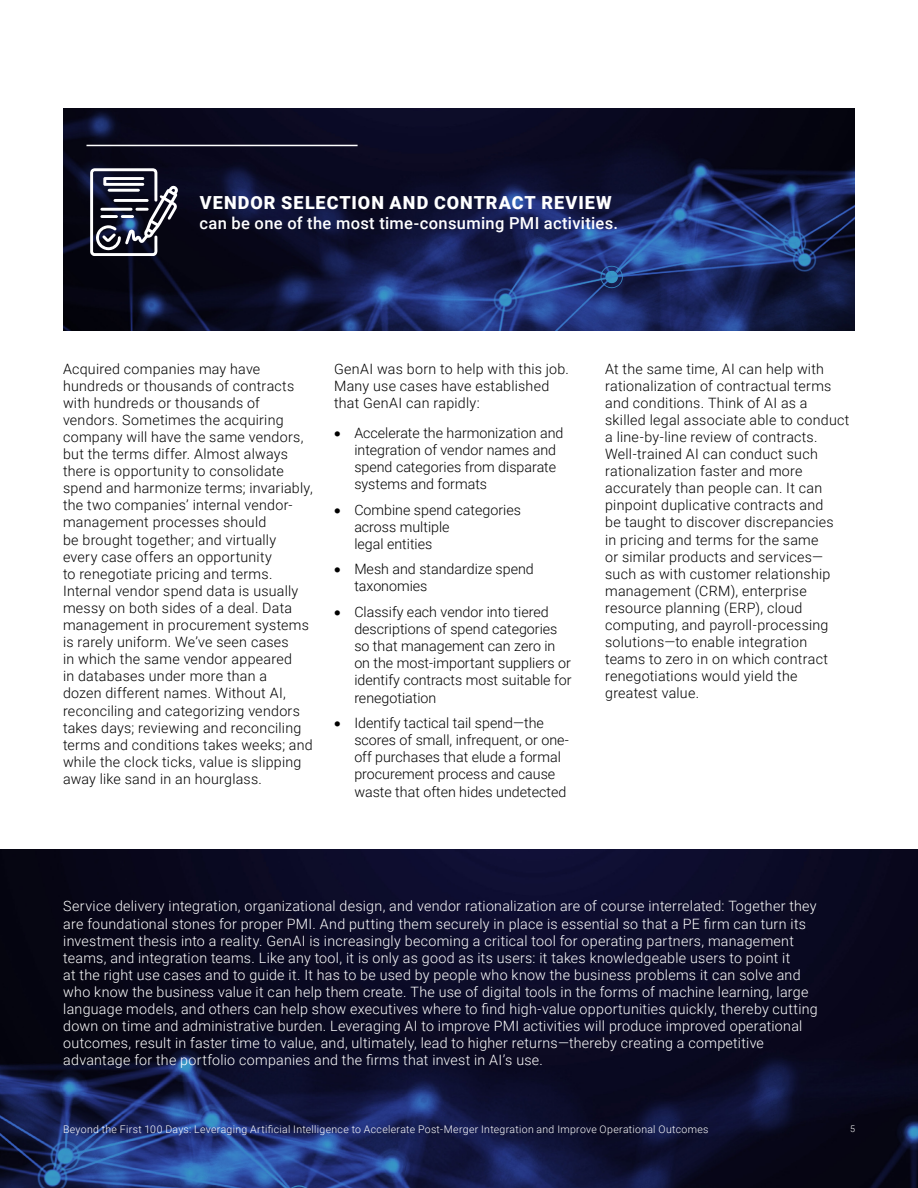
<style>
.page{position:relative;width:918px;height:1188px;background:#fff}
.page>*{position:absolute;margin:0;border:0;box-sizing:border-box;transform-origin:0 0}
.t1{font:900 18px "Roboto";letter-spacing:.055em;color:#fff}
.t2{font:500 16.5px "Roboto";letter-spacing:.02em;color:#fff}
.t3{font:300 14.25px/17.1px "Roboto";letter-spacing:.015em;color:#000}
.t4{font:300 14.25px/17.1px "Roboto";letter-spacing:.02em;color:#fff}
.t5{font:300 10.5px "Roboto";letter-spacing:.03em;color:#fff}
.t6{font:300 9px "Roboto";color:#fff}
</style>
<div class="page">
<img style="left:0;top:849px;width:918px;height:339px">
<img style="left:63px;top:108px;width:792px;height:222px">
<svg style="left:90px;top:168px;width:88px;height:88px"></svg>
<hr style="left:86px;top:145px;width:272px;height:1px;background:#fff">
<p class="t1" style="left:200px;top:190px;width:414px">VENDOR SELECTION AND CONTRACT REVIEW</p>
<p class="t2" style="left:200px;top:211px;width:420px">can be one of the most time-consuming PMI activities.</p>
<p class="t3" style="left:63px;top:359px;width:251px">Acquired companies may have hundreds or thousands of contracts with hundreds or thousands of vendors. Sometimes the acquiring company will have the same vendors, but the terms differ. Almost always there is opportunity to consolidate spend and harmonize terms; invariably, the two companies’ internal vendor&shy;management processes should<br>be brought together; and virtually every case offers an opportunity<br>to renegotiate pricing and terms.<br>Internal vendor spend data is usually messy on both sides of a deal. Data management in procurement systems is rarely uniform. We’ve seen cases<br>in which the same vendor appeared<br>in databases under more than a<br>dozen different names. Without AI, reconciling and categorizing vendors takes days; reviewing and reconciling terms and conditions takes weeks; and while the clock ticks, value is slipping away like sand in an hourglass.</p>
<p class="t3" style="left:334px;top:359px;width:236px">GenAI was born to help with this job.<br>Many use cases have established that GenAI can rapidly:</p>
<p class="t3" style="left:354px;top:423px;width:211px;text-indent:-20px">• Accelerate the harmonization and integration of vendor names and spend categories from disparate systems and formats</p>
<p class="t3" style="left:354px;top:500px;width:168px;text-indent:-20px">• Combine spend categories across multiple<br>legal entities</p>
<p class="t3" style="left:354px;top:560px;width:181px;text-indent:-20px">• Mesh and standardize spend taxonomies</p>
<p class="t3" style="left:354px;top:603px;width:219px;text-indent:-20px">• Classify each vendor into tiered descriptions of spend categories so that management can zero in on the most-important suppliers or identify contracts most suitable for renegotiation</p>
<p class="t3" style="left:354px;top:714px;width:216px;text-indent:-20px">• Identify tactical tail spend—the scores of small, infrequent, or one&shy;off purchases that elude a formal procurement process and cause waste that often hides undetected</p>
<p class="t3" style="left:605px;top:359px;width:246px">At the same time, AI can help with rationalization of contractual terms and conditions. Think of AI as a skilled legal associate able to conduct a line-by-line review of contracts.<br>Well-trained AI can conduct such rationalization faster and more accurately than people can. It can pinpoint duplicative contracts and<br>be taught to discover discrepancies<br>in pricing and terms for the same<br>or similar products and services— such as with customer relationship management (CRM), enterprise resource planning (ERP), cloud computing, and payroll-processing solutions—to enable integration teams to zero in on which contract renegotiations would yield the greatest value.</p>
<p class="t4" style="left:63px;top:897px;width:756px">Service delivery integration, organizational design, and vendor rationalization are of course interrelated: Together they are foundational stones for proper PMI. And putting them securely in place is essential so that a PE firm can turn its investment thesis into a reality. GenAI is increasingly becoming a critical tool for operating partners, management teams, and integration teams. Like any tool, it is only as good as its users: it takes knowledgeable users to point it<br>at the right use cases and to guide it. It has to be used by people who know the business problems it can solve and who know the business value it can help them create. The use of digital tools in the forms of machine learning, large language models, and others can help show executives where to find high-value opportunities quickly, thereby cutting down on time and administrative burden. Leveraging AI to improve PMI activities will produce improved operational outcomes, result in faster time to value, and, ultimately, lead to higher returns—thereby creating a competitive advantage for the portfolio companies and the firms that invest in AI’s use.</p>
<p class="t5" style="left:63px;top:1122px;width:647px">Beyond the First 100 Days: Leveraging Artificial Intelligence to Accelerate Post-Merger Integration and Improve Operational Outcomes</p>
<p class="t6" style="left:850px;top:1122px;width:6px">5</p>
</div>
